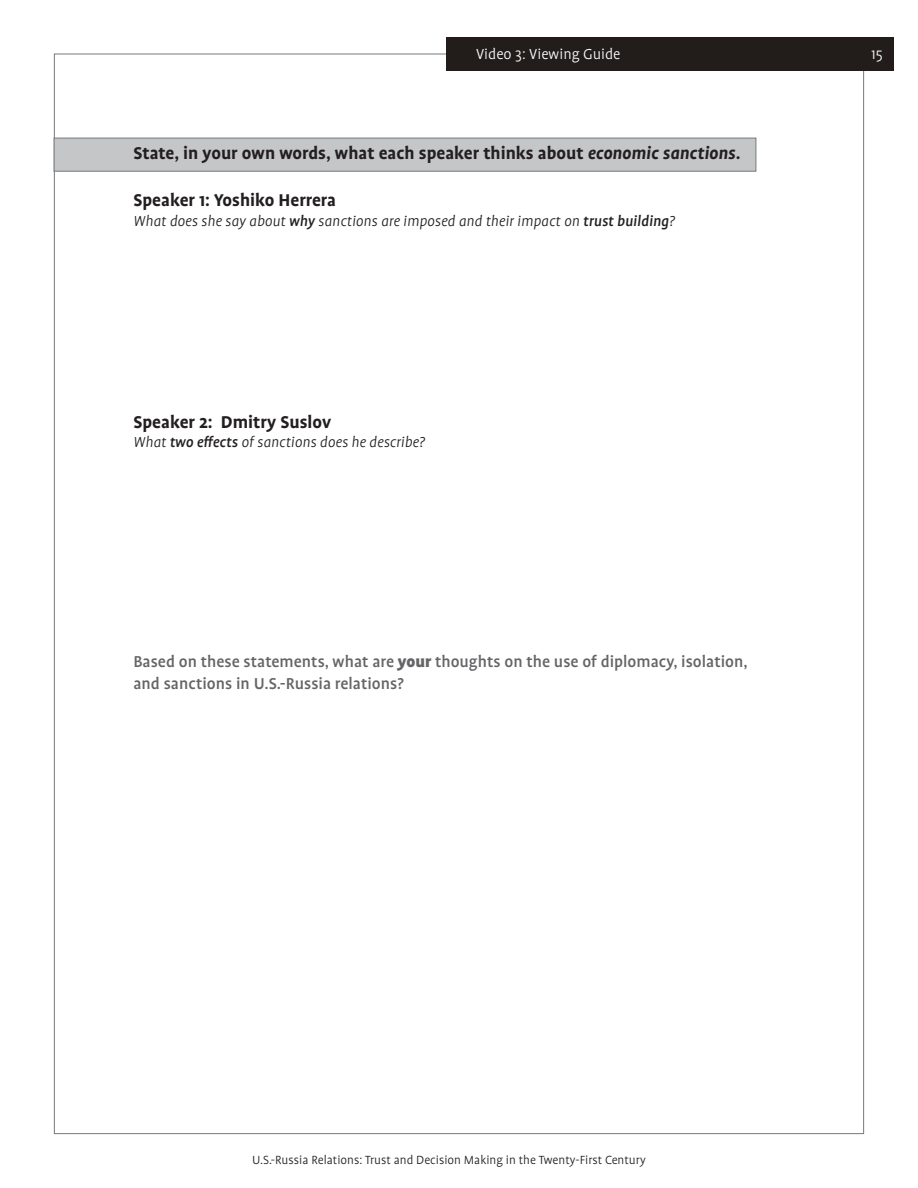
<style>
.page{position:relative;width:918px;height:1188px;background:#fff}
.page>*{position:absolute;margin:0;border:0;box-sizing:border-box;transform-origin:0 0}
.Black_Subheader{font:700 19.5px "Profile Pro";color:#231f20}
.Grey_Subheader{font:500 18px/21.6px "Profile Pro";color:#656568}
.Secondary_Question_s{font:italic 300 16.5px "Profile Pro";color:#231f20}
.t1{font:300 16.5px "Profile Pro";color:#fcfcfc}
.t2{font:300 16.5px "Profile Pro";color:#fff}
.t3{font:300 13.5px "Profile Pro";color:#231f20}
.s1{font-style:italic}
.s2{font-weight:500}
.s3{font-weight:900}
</style>
<div class="page">
<div style="left:446px;top:37px;width:448px;height:34px;background:#221d1a"></div>
<div style="left:54px;top:138px;width:702px;height:33px;background:#c5c6c8;border:1px solid #76787b"></div>
<p class="t1" style="left:476px;top:45px;width:146px">Video 3: Viewing Guide</p>
<p class="t2" style="left:871px;top:45px;width:13px">15</p>
<p class="Black_Subheader" style="left:134px;top:142px;width:609px">State, in your own words, what each speaker thinks about <span class="s1">economic sanctions</span>.</p>
<p class="Black_Subheader" style="left:134px;top:189px;width:204px">Speaker 1: Yoshiko Herrera</p>
<p class="Secondary_Question_s" style="left:134px;top:212px;width:543px">What does she say about <span class="s2">why</span> sanctions are imposed and their impact on <span class="s2">trust building</span>?</p>
<p class="Black_Subheader" style="left:134px;top:410px;width:199px">Speaker 2: Dmitry Suslov</p>
<p class="Secondary_Question_s" style="left:134px;top:433px;width:293px">What <span class="s2">two effects</span> of sanctions does he describe?</p>
<p class="Grey_Subheader" style="left:134px;top:651px;width:616px">Based on these statements, what are <span class="s3">your</span> thoughts on the use of diplomacy, isolation, and sanctions in U.S.-Russia relations?</p>
<p class="t3" style="left:252px;top:1153px;width:395px">U.S.-Russia Relations: Trust and Decision Making in the Twenty-First Century</p>
</div>
